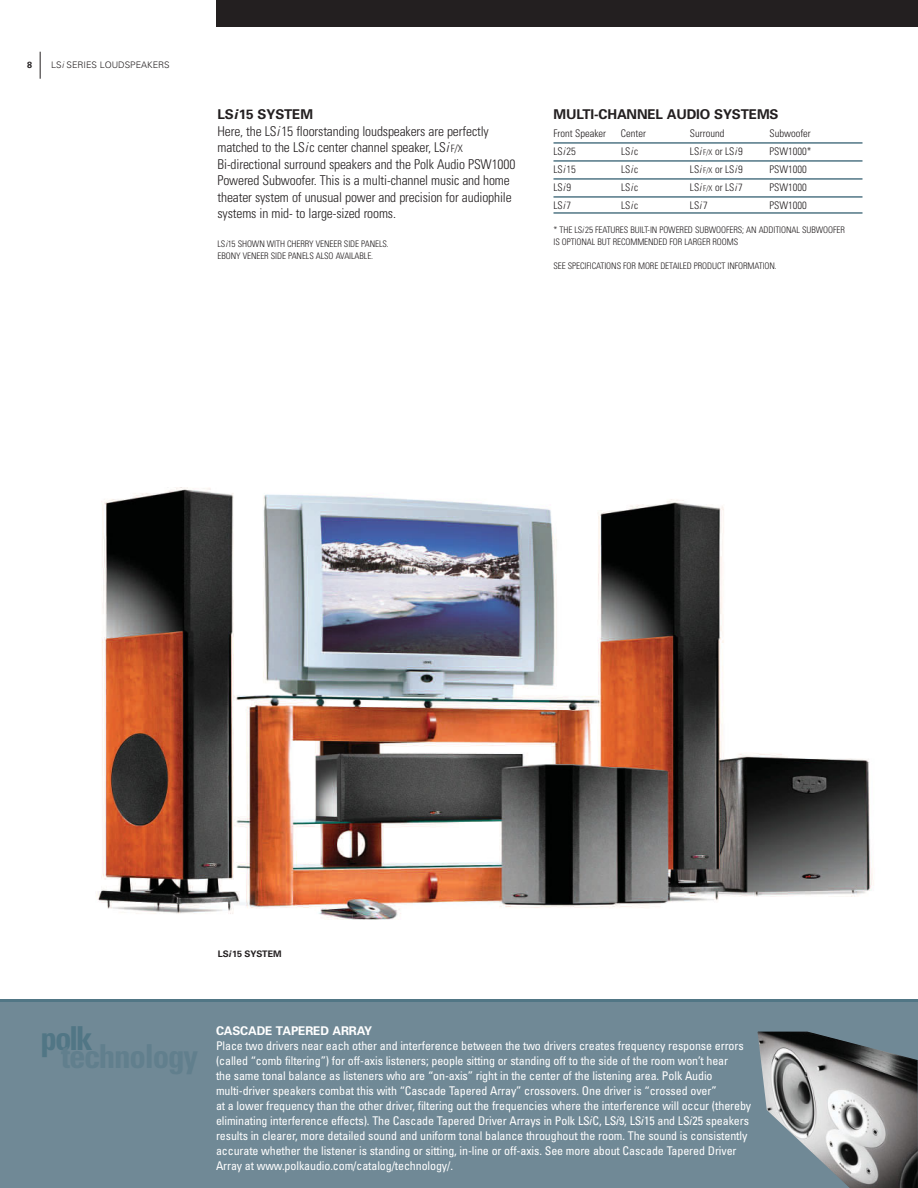
<style>
.page{position:relative;width:918px;height:1188px;background:#fff}
.page>*{position:absolute;margin:0;border:0;box-sizing:border-box;transform-origin:0 0}
.t1{font:700 condensed 33px "Univers";color:#517685}
.t2{font:300 condensed 13.5px/16.5px "Univers";letter-spacing:-.01em;color:#231f20}
.t3{font:700 13.5px "Univers";letter-spacing:-.01em;color:#231f20}
.t4{font:condensed 12px/15px "Univers";letter-spacing:-.01em;color:#fff}
.t5{font:700 12px "Univers";letter-spacing:-.01em;color:#fff}
.t6{font:300 condensed 10.5px "Univers";color:#231f20}
.t7{font:300 condensed 9px/12px "Univers";letter-spacing:-.01em;color:#231f20}
.t8{font:300 9px "Univers";color:#231f20}
.t9{font:700 9px "Univers";letter-spacing:-.01em;color:#231f20}
.s1{font-style:italic}
.s2{font-weight:700;font-stretch:normal}
.s3{font-weight:700;font-style:italic;font-stretch:normal}
.s4{font-size:10.2px}
.s5{font-size:10.5px}
.s6{font-size:7.8px}
.s7{font-size:7.5px}
</style>
<div class="page">
<div style="left:0;top:999px;width:918px;height:189px;background:#708996"></div>
<div style="left:216px;top:0;width:702px;height:27px;background:#231f20"></div>
<svg style="left:40px;top:52px;width:1px;height:27px"></svg>
<hr style="left:554px;top:142px;width:308px;height:2px;background:#517685">
<hr style="left:554px;top:160px;width:308px;height:2px;background:#517685">
<hr style="left:554px;top:178px;width:308px;height:2px;background:#517685">
<hr style="left:554px;top:196px;width:308px;height:2px;background:#517685">
<hr style="left:554px;top:212px;width:308px;height:2px;background:#517685">
<img style="left:758px;top:1031px;width:160px;height:157px">
<img style="left:96px;top:487px;width:778px;height:433px">
<p class="t9" style="left:27px;top:61px;width:7px">8</p>
<p class="t8" style="left:51px;top:61px;width:120px">LS<span class="s1">i</span> SERIES LOUDSPEAKERS</p>
<p class="t2" style="left:218px;top:108px;width:299px"><span class="s2">LS</span><span class="s3">i</span><span class="s2">15 SYSTEM<br></span>Here, the LS<span class="s1">i</span> 15 floorstanding loudspeakers are perfectly matched to the LS<span class="s1">i</span>c center channel speaker, LS<span class="s1">i</span> <span class="s4">F</span><span class="s5">/</span><span class="s4">X </span>Bi-directional surround speakers and the Polk Audio PSW1000<br>Powered Subwoofer. This is a multi-channel music and home theater system of unusual power and precision for audiophile systems in mid- to large-sized rooms.</p>
<p class="t7" style="left:218px;top:238px;width:173px">LS<span class="s1">i</span>15 SHOWN WITH CHERRY VENEER SIDE PANELS.<br>EBONY VENEER SIDE PANELS ALSO AVAILABLE.</p>
<p class="t3" style="left:554px;top:109px;width:227px">MULTI-CHANNEL AUDIO SYSTEMS</p>
<p class="t6" style="left:554px;top:130px;width:54px">Front Speaker</p>
<p class="t6" style="left:621px;top:130px;width:27px">Center</p>
<p class="t6" style="left:690px;top:130px;width:36px">Surround</p>
<p class="t6" style="left:770px;top:130px;width:43px">Subwoofer</p>
<p class="t6" style="left:554px;top:148px;width:24px">LS<span class="s1">i</span> 25</p>
<p class="t6" style="left:621px;top:148px;width:19px">LS<span class="s1">i</span>c</p>
<p class="t6" style="left:690px;top:148px;width:54px">LS<span class="s1">i</span><span class="s6">F</span><span class="s7">/</span><span class="s6">X</span> or LS<span class="s1">i</span> 9</p>
<p class="t6" style="left:769px;top:148px;width:43px">PSW1000*</p>
<p class="t6" style="left:554px;top:166px;width:24px">LS<span class="s1">i</span> 15</p>
<p class="t6" style="left:621px;top:166px;width:19px">LS<span class="s1">i</span>c</p>
<p class="t6" style="left:690px;top:166px;width:54px">LS<span class="s1">i</span><span class="s6">F</span><span class="s7">/</span><span class="s6">X</span> or LS<span class="s1">i</span> 9</p>
<p class="t6" style="left:769px;top:166px;width:39px">PSW1000</p>
<p class="t6" style="left:554px;top:184px;width:19px">LS<span class="s1">i</span> 9</p>
<p class="t6" style="left:621px;top:184px;width:19px">LS<span class="s1">i</span>c</p>
<p class="t6" style="left:690px;top:184px;width:54px">LS<span class="s1">i</span><span class="s6">F</span><span class="s7">/</span><span class="s6">X</span> or LS<span class="s1">i</span> 7</p>
<p class="t6" style="left:769px;top:184px;width:39px">PSW1000</p>
<p class="t6" style="left:554px;top:202px;width:19px">LS<span class="s1">i</span> 7</p>
<p class="t6" style="left:621px;top:202px;width:19px">LS<span class="s1">i</span>c</p>
<p class="t6" style="left:690px;top:202px;width:19px">LS<span class="s1">i</span> 7</p>
<p class="t6" style="left:770px;top:202px;width:39px">PSW1000</p>
<p class="t7" style="left:554px;top:225px;width:293px">* THE LS<span class="s1">i</span> 25 FEATURES BUILT-IN POWERED SUBWOOFERS; AN ADDITIONAL SUBWOOFER<br>IS OPTIONAL BUT RECOMMENDED FOR LARGER ROOMS</p>
<p class="t7" style="left:554px;top:261px;width:225px">SEE SPECIFICATIONS FOR MORE DETAILED PRODUCT INFORMATION.</p>
<h1 class="t1" style="left:40px;top:1026px;width:54px">polk</h1>
<p class="t9" style="left:218px;top:951px;width:65px">LS<span class="s1">i</span>15 SYSTEM</p>
<p class="t5" style="left:216px;top:1026px;width:158px">CASCADE TAPERED ARRAY</p>
<p class="t4" style="left:216px;top:1039px;width:537px">Place two drivers near each other and interference between the two drivers creates frequency response errors (called “comb filtering”) for off-axis listeners; people sitting or standing off to the side of the room won’t hear<br>the same tonal balance as listeners who are “on-axis” right in the center of the listening area. Polk Audio multi-driver speakers combat this with “Cascade Tapered Array” crossovers. One driver is “crossed over”<br>at a lower frequency than the other driver, filtering out the frequencies where the interference will occur (thereby eliminating interference effects). The Cascade Tapered Driver Arrays in Polk LS<span class="s1">i</span>C, LS<span class="s1">i</span>9, LS<span class="s1">i</span>15 and LS<span class="s1">i</span>25 speakers results in clearer, more detailed sound and uniform tonal balance throughout the room. The sound is consistently accurate whether the listener is standing or sitting, in-line or off-axis. See more about Cascade Tapered Driver Array at www.polkaudio.com/catalog/technology/.</p>
</div>
